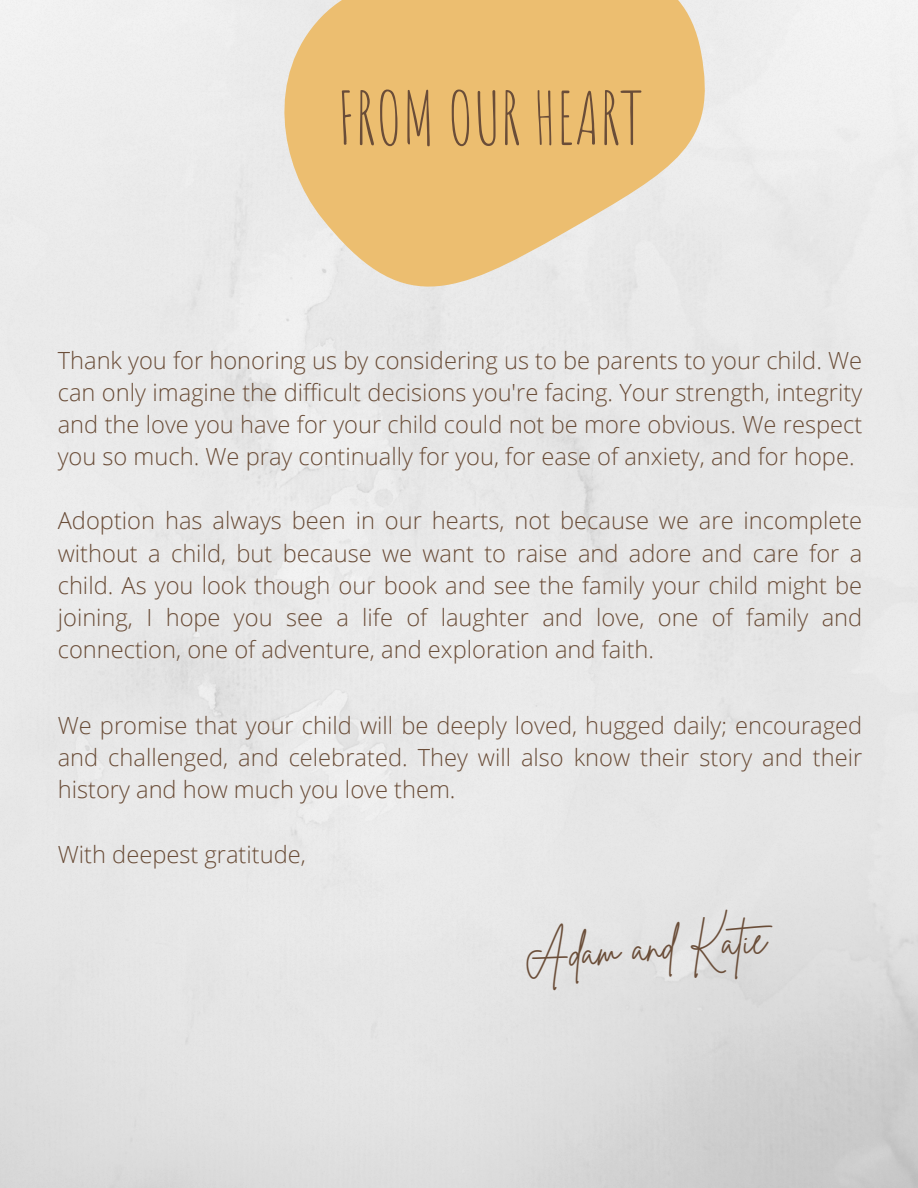
<style>
.page{position:relative;width:918px;height:1188px;background:#fff}
.page>*{position:absolute;margin:0;border:0;box-sizing:border-box;transform-origin:0 0}
.t1{font:71.85px "Amatic SC";color:#6a4d38}
.t2{font:41.7px "Brittany Signature";color:#6a4d38}
.t3{font:300 23.7px/32.2px "Open Sans";color:#6a4d38;text-align:justify}
</style>
<div class="page">
<svg style="left:265px;top:0;width:453px;height:317px;background:#ebcc99"></svg>
<p class="t1" style="left:337px;top:72px;width:308px">FROM OUR HEART</p>
<h1 class="t3" style="left:58px;top:343px;width:806px">Thank you for honoring us by considering us to be parents to your child. We can only imagine the difficult decisions you're facing. Your strength, integrity and the love you have for your child could not be more obvious. We respect you so much. We pray continually for you, for ease of anxiety, and for hope.</h1>
<p class="t3" style="left:58px;top:504px;width:806px">Adoption has always been in our hearts, not because we are incomplete without a child, but because we want to raise and adore and care for a child. As you look though our book and see the family your child might be joining, I hope you see a life of laughter and love, one of family and connection, one of adventure, and exploration and faith.</p>
<p class="t3" style="left:58px;top:709px;width:806px">We promise that your child will be deeply loved, hugged daily; encouraged and challenged, and celebrated. They will also know their story and their history and how much you love them.</p>
<p class="t3" style="left:58px;top:837px;width:250px">With deepest gratitude,</p>
<p class="t2" style="left:522px;top:928px;width:244px;rotate:-4deg">Adam and Katie</p>
</div>
